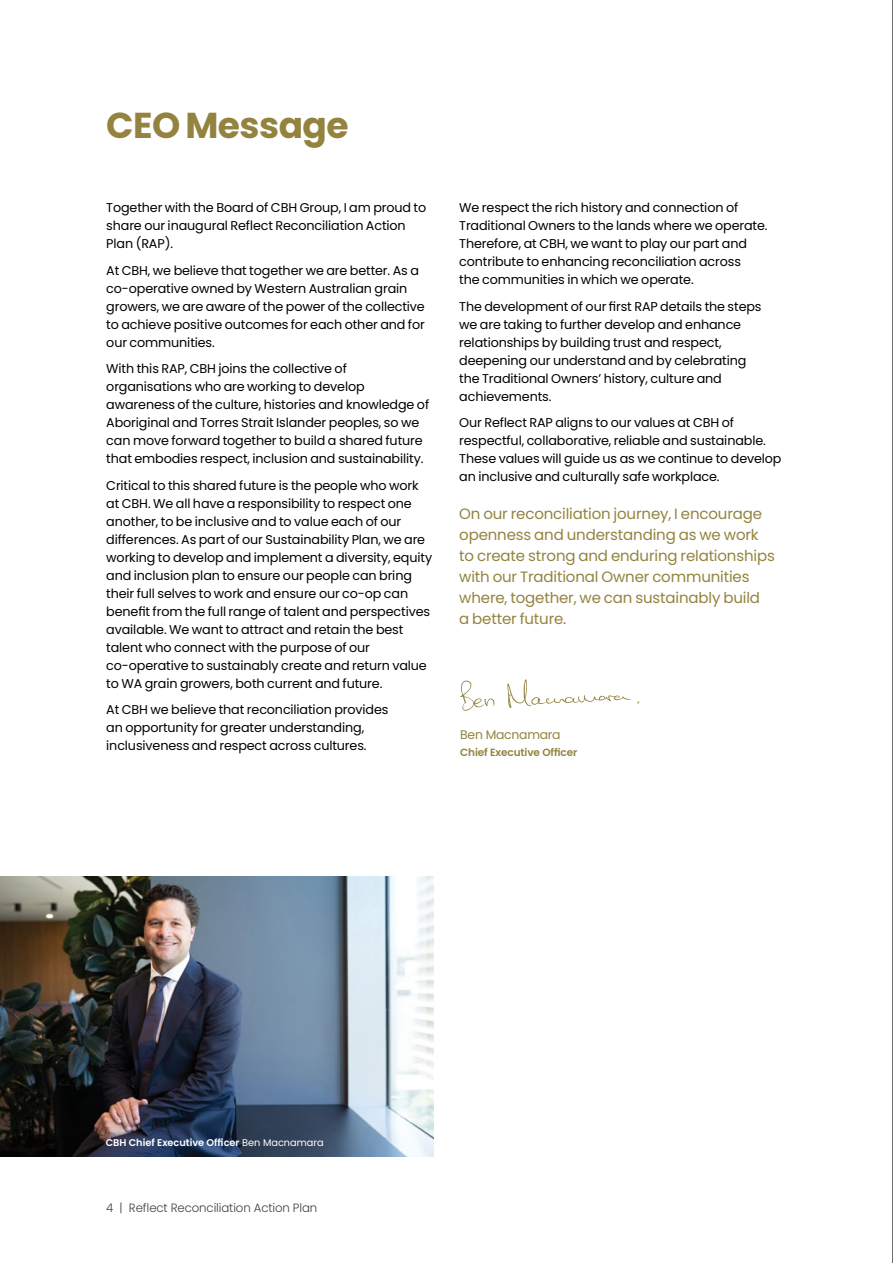
<style>
.page{position:relative;width:893px;height:1263px;background:#fff}
.page>*{position:absolute;margin:0;border:0;box-sizing:border-box;transform-origin:0 0}
.t1{font:700 36px "Poppins";letter-spacing:-.015em;color:#93833f}
.t2{font:15px/21px "Poppins";letter-spacing:-.01em;color:#93833f}
.t3{font:12.75px/18px "Poppins";letter-spacing:-.01em;color:#000}
.t4{font:12.3px "Poppins";letter-spacing:-.02em;color:#93833f}
.t5{font:300 12px "Poppins";letter-spacing:-.01em;color:#414042}
.t6{font:600 10.5px "Poppins";letter-spacing:-.01em;color:#93833f}
.t7{font:600 9.75px "Poppins";color:#fff}
.s1{font-weight:400}
</style>
<div class="page">
<img style="left:0;top:876px;width:434px;height:281px">
<svg style="left:507px;top:679px;width:124px;height:29px"></svg>
<svg style="left:460px;top:681px;width:34px;height:30px"></svg>
<hr style="left:892px;top:0;width:1px;height:1263px;background:#414042">
<h1 class="t1" style="left:106px;top:105px;width:244px">CEO Message</h1>
<p class="t3" style="left:106px;top:199px;width:321px">Together with the Board of CBH Group, I am proud to share our inaugural Reflect Reconciliation Action<br>Plan (RAP).</p>
<p class="t3" style="left:106px;top:261px;width:320px">At CBH, we believe that together we are better. As a co-operative owned by Western Australian grain growers, we are aware of the power of the collective to achieve positive outcomes for each other and for our communities.</p>
<p class="t3" style="left:106px;top:360px;width:324px">With this RAP, CBH joins the collective of organisations who are working to develop awareness of the culture, histories and knowledge of Aboriginal and Torres Strait Islander peoples, so we can move forward together to build a shared future that embodies respect, inclusion and sustainability.</p>
<p class="t3" style="left:106px;top:476px;width:327px">Critical to this shared future is the people who work at CBH. We all have a responsibility to respect one another, to be inclusive and to value each of our differences. As part of our Sustainability Plan, we are working to develop and implement a diversity, equity and inclusion plan to ensure our people can bring their full selves to work and ensure our co-op can benefit from the full range of talent and perspectives available. We want to attract and retain the best talent who connect with the purpose of our co-operative to sustainably create and return value to WA grain growers, both current and future.</p>
<p class="t3" style="left:106px;top:701px;width:284px">At CBH we believe that reconciliation provides an opportunity for greater understanding, inclusiveness and respect across cultures.</p>
<p class="t3" style="left:459px;top:199px;width:310px">We respect the rich history and connection of Traditional Owners to the lands where we operate.<br>Therefore, at CBH, we want to play our part and contribute to enhancing reconciliation across<br>the communities in which we operate.</p>
<p class="t3" style="left:459px;top:297px;width:304px">The development of our first RAP details the steps we are taking to further develop and enhance relationships by building trust and respect, deepening our understand and by celebrating the Traditional Owners’ history, culture and achievements.</p>
<p class="t3" style="left:459px;top:414px;width:324px">Our Reflect RAP aligns to our values at CBH of respectful, collaborative, reliable and sustainable.<br>These values will guide us as we continue to develop an inclusive and culturally safe workplace.</p>
<p class="t2" style="left:459px;top:504px;width:317px">On our reconciliation journey, I encourage openness and understanding as we work to create strong and enduring relationships with our Traditional Owner communities where, together, we can sustainably build<br>a better future.</p>
<p class="t4" style="left:460px;top:727px;width:102px">Ben Macnamara</p>
<p class="t6" style="left:460px;top:746px;width:119px">Chief Executive Officer</p>
<p class="t7" style="left:106px;top:1136px;width:219px">CBH Chief Executive Officer <span class="s1">Ben Macnamara</span></p>
<p class="t5" style="left:106px;top:1201px;width:212px">4 | Reflect Reconciliation Action Plan</p>
</div>
